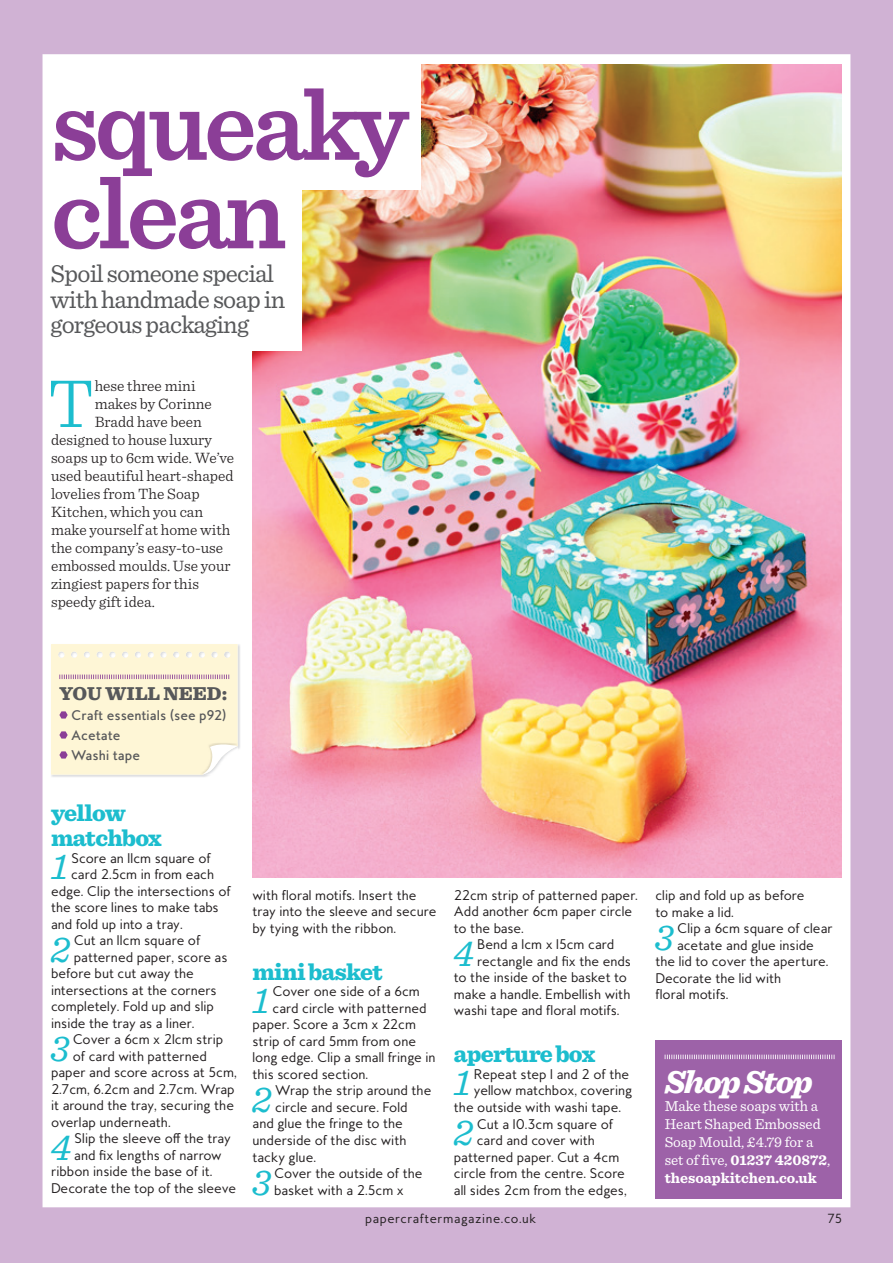
<style>
.page{position:relative;width:893px;height:1263px;background:#fff}
.page>*{position:absolute;margin:0;border:0;box-sizing:border-box;transform-origin:0 0}
.t1{font:600 103.5px/88.5px "Sentinel";letter-spacing:-.04em;color:#8b3e97}
.t2{font:300 71.25px "Sentinel";color:#1cbdce}
.t3{font:italic 38.1px "Sentinel";color:#1cbdce}
.t4{font:italic 900 33px "Sentinel";letter-spacing:-.04em;color:#fff}
.t5{font:25.5px/25.5px "Sentinel";letter-spacing:-.03em;color:#57585a}
.t6{font:900 24px/25.5px "Sentinel";letter-spacing:-.03em;color:#1cbdce}
.t7{font:900 19.5px "Sentinel";color:#57585a}
.t8{font:300 15.75px "Sentinel";color:#231f20}
.t9{font:15px/18px "Sentinel";color:#fff}
.t10{font:12.75px/16.5px "MB Empire";color:#231f20}
.t11{font:500 12.75px/20px "MB Empire";color:#57585a}
.t12{font:12px "MB Empire";letter-spacing:.05em;color:#231f20}
.s1{font-weight:700}
</style>
<div class="page">
<img style="left:0;top:0;width:893px;height:1263px">
<h1 class="t1" style="left:51px;top:76px;width:359px">squeaky clean</h1>
<h3 class="t5" style="left:51px;top:259px;width:236px">Spoil someone special with handmade soap in gorgeous packaging</h3>
<h2 class="t2" style="left:47px;top:350px;width:49px">T</h2>
<p class="t8" style="left:95px;top:374px;width:102px">hese three mini</p>
<p class="t8" style="left:95px;top:392px;width:119px">makes by Corinne</p>
<p class="t8" style="left:95px;top:410px;width:109px">Bradd have been</p>
<p class="t8" style="left:51px;top:428px;width:162px">designed to house luxury</p>
<p class="t8" style="left:51px;top:446px;width:185px">soaps up to 6cm wide. We’ve</p>
<p class="t8" style="left:51px;top:464px;width:184px">used beautiful heart-shaped</p>
<p class="t8" style="left:51px;top:482px;width:150px">lovelies from The Soap</p>
<p class="t8" style="left:51px;top:500px;width:154px">Kitchen, which you can</p>
<p class="t8" style="left:51px;top:518px;width:181px">make yourself at home with</p>
<p class="t8" style="left:51px;top:536px;width:174px">the company’s easy-to-use</p>
<p class="t8" style="left:51px;top:554px;width:181px">embossed moulds. Use your</p>
<p class="t8" style="left:51px;top:572px;width:150px">zingiest papers for this</p>
<p class="t8" style="left:51px;top:590px;width:106px">speedy gift idea.</p>
<h3 class="t7" style="left:59px;top:678px;width:169px">YOU WILL NEED:</h3>
<p class="t11" style="left:71px;top:705px;width:157px">Craft essentials (see p92)<br>Acetate<br>Washi tape</p>
<h3 class="t6" style="left:51px;top:799px;width:112px">yellow matchbox</h3>
<h3 class="t3" style="left:51px;top:838px;width:18px">1</h3>
<p class="t10" style="left:71px;top:850px;width:141px">Score an 11cm square of</p>
<p class="t10" style="left:71px;top:866px;width:145px">card 2.5cm in from each</p>
<p class="t10" style="left:51px;top:883px;width:181px">edge. Clip the intersections of</p>
<p class="t10" style="left:51px;top:899px;width:169px">the score lines to make tabs</p>
<p class="t10" style="left:51px;top:916px;width:133px">and fold up into a tray.</p>
<h3 class="t3" style="left:50px;top:920px;width:22px">2</h3>
<p class="t10" style="left:74px;top:932px;width:128px">Cut an 11cm square of</p>
<p class="t10" style="left:74px;top:949px;width:155px">patterned paper, score as</p>
<p class="t10" style="left:51px;top:965px;width:144px">before but cut away the</p>
<p class="t10" style="left:51px;top:982px;width:167px">intersections at the corners</p>
<p class="t10" style="left:51px;top:998px;width:165px">completely. Fold up and slip</p>
<p class="t10" style="left:51px;top:1015px;width:145px">inside the tray as a liner.</p>
<h3 class="t3" style="left:50px;top:1019px;width:21px">3</h3>
<p class="t10" style="left:73px;top:1031px;width:152px">Cover a 6cm x 21cm strip</p>
<p class="t10" style="left:73px;top:1048px;width:136px">of card with patterned</p>
<p class="t10" style="left:51px;top:1064px;width:187px">paper and score across at 5cm,</p>
<p class="t10" style="left:51px;top:1081px;width:185px">2.7cm, 6.2cm and 2.7cm. Wrap</p>
<p class="t10" style="left:51px;top:1097px;width:185px">it around the tray, securing the</p>
<p class="t10" style="left:51px;top:1114px;width:121px">overlap underneath.</p>
<h3 class="t3" style="left:50px;top:1118px;width:22px">4</h3>
<p class="t10" style="left:74px;top:1130px;width:158px">Slip the sleeve off the tray</p>
<p class="t10" style="left:74px;top:1147px;width:149px">and fix lengths of narrow</p>
<p class="t10" style="left:51px;top:1163px;width:163px">ribbon inside the base of it.</p>
<p class="t10" style="left:51px;top:1180px;width:187px">Decorate the top of the sleeve</p>
<p class="t10" style="left:252px;top:887px;width:185px">with floral motifs. Insert the tray into the sleeve and secure by tying with the ribbon.</p>
<h3 class="t6" style="left:252px;top:958px;width:132px">mini basket</h3>
<h3 class="t3" style="left:252px;top:972px;width:18px">1</h3>
<p class="t10" style="left:273px;top:983px;width:149px">Cover one side of a 6cm</p>
<p class="t10" style="left:273px;top:1000px;width:156px">card circle with patterned</p>
<p class="t10" style="left:252px;top:1016px;width:165px">paper. Score a 3cm x 22cm</p>
<p class="t10" style="left:252px;top:1033px;width:165px">strip of card 5mm from one</p>
<p class="t10" style="left:252px;top:1049px;width:185px">long edge. Clip a small fringe in</p>
<p class="t10" style="left:252px;top:1066px;width:117px">this scored section.</p>
<h3 class="t3" style="left:252px;top:1071px;width:22px">2</h3>
<p class="t10" style="left:275px;top:1082px;width:158px">Wrap the strip around the</p>
<p class="t10" style="left:275px;top:1099px;width:134px">circle and secure. Fold</p>
<p class="t10" style="left:252px;top:1115px;width:152px">and glue the fringe to the</p>
<p class="t10" style="left:252px;top:1132px;width:156px">underside of the disc with</p>
<p class="t10" style="left:252px;top:1148px;width:65px">tacky glue.</p>
<h3 class="t3" style="left:252px;top:1153px;width:21px">3</h3>
<p class="t10" style="left:274px;top:1165px;width:150px">Cover the outside of the basket with a 2.5cm x</p>
<p class="t10" style="left:454px;top:887px;width:185px">22cm strip of patterned paper.<br>Add another 6cm paper circle to the base.</p>
<h3 class="t3" style="left:453px;top:924px;width:22px">4</h3>
<p class="t10" style="left:477px;top:936px;width:139px">Bend a 1cm x 15cm card</p>
<p class="t10" style="left:477px;top:953px;width:155px">rectangle and fix the ends</p>
<p class="t10" style="left:454px;top:969px;width:175px">to the inside of the basket to</p>
<p class="t10" style="left:454px;top:986px;width:178px">make a handle. Embellish with</p>
<p class="t10" style="left:454px;top:1002px;width:167px">washi tape and floral motifs.</p>
<h3 class="t6" style="left:454px;top:1041px;width:143px">aperture box</h3>
<h3 class="t3" style="left:454px;top:1054px;width:18px">1</h3>
<p class="t10" style="left:474px;top:1066px;width:157px">Repeat step 1 and 2 of the</p>
<p class="t10" style="left:474px;top:1082px;width:160px">yellow matchbox, covering</p>
<p class="t10" style="left:454px;top:1099px;width:169px">the outside with washi tape.</p>
<h3 class="t3" style="left:453px;top:1104px;width:22px">2</h3>
<p class="t10" style="left:477px;top:1115px;width:138px">Cut a 10.3cm square of</p>
<p class="t10" style="left:477px;top:1132px;width:120px">card and cover with</p>
<p class="t10" style="left:454px;top:1148px;width:167px">patterned paper. Cut a 4cm</p>
<p class="t10" style="left:454px;top:1165px;width:173px">circle from the centre. Score</p>
<p class="t10" style="left:454px;top:1181px;width:174px">all sides 2cm from the edges,</p>
<p class="t10" style="left:655px;top:887px;width:151px">clip and fold up as before to make a lid.</p>
<h3 class="t3" style="left:655px;top:908px;width:21px">3</h3>
<p class="t10" style="left:677px;top:920px;width:157px">Clip a 6cm square of clear</p>
<p class="t10" style="left:677px;top:936px;width:138px">acetate and glue inside</p>
<p class="t10" style="left:655px;top:953px;width:175px">the lid to cover the aperture.</p>
<p class="t10" style="left:655px;top:969px;width:127px">Decorate the lid with</p>
<p class="t10" style="left:655px;top:986px;width:75px">floral motifs.</p>
<h3 class="t4" style="left:665px;top:1055px;width:150px">Shop Stop</h3>
<p class="t9" style="left:665px;top:1096px;width:167px">Make these soaps with a<br>Heart Shaped Embossed<br>Soap Mould, £4.79 for a set of five, <span class="s1">01237 420872</span>, <span class="s1">thesoapkitchen.co.uk</span></p>
<p class="t12" style="left:365px;top:1211px;width:173px">papercraftermagazine.co.uk</p>
<p class="t12" style="left:828px;top:1211px;width:16px">75</p>
</div>
